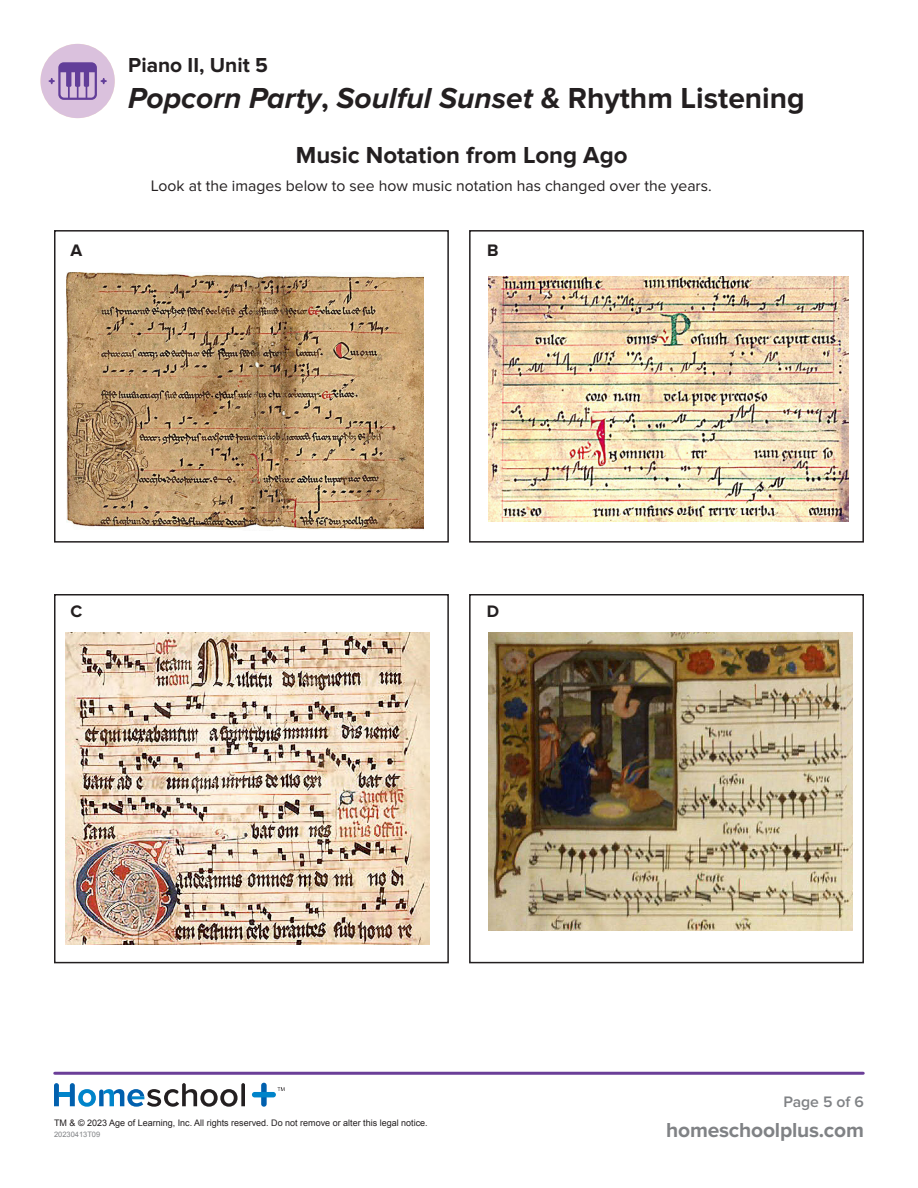
<style>
.page{position:relative;width:918px;height:1188px;background:#fff}
.page>*{position:absolute;margin:0;border:0;box-sizing:border-box;transform-origin:0 0}
.t1{font:italic 700 30px "Aof L Sans";color:#231f20}
.t2{font:700 24px "Aof L Sans";color:#231f20}
.t3{font:700 21px "Aof L Sans";letter-spacing:-.01em;color:#808285}
.t4{font:700 21px "Aof L Sans";color:#231f20}
.t5{font:700 17.25px "Aof L Sans";color:#231f20}
.t6{font:15.75px "Aof L Sans";color:#231f20}
.t7{font:600 15.75px "Aof L Sans";color:#808285}
.t8{font:9px "Arial";color:#231f20}
.t9{font:7.5px "Arial";color:#808285}
.s1{font-style:normal}
</style>
<div class="page">
<img style="left:67px;top:272px;width:356px;height:258px">
<img style="left:488px;top:276px;width:360px;height:245px">
<img style="left:66px;top:633px;width:363px;height:311px">
<img style="left:488px;top:633px;width:365px;height:298px">
<div style="left:54px;top:230px;width:395px;height:313px;border:2px solid #231f20"></div>
<div style="left:469px;top:230px;width:395px;height:313px;border:2px solid #231f20"></div>
<div style="left:54px;top:594px;width:395px;height:369px;border:2px solid #231f20"></div>
<div style="left:469px;top:594px;width:395px;height:369px;border:2px solid #231f20"></div>
<div style="left:261px;top:1083px;width:6px;height:24px;background:#0160ae;border-radius:3px"></div>
<div style="left:252px;top:1092px;width:24px;height:5px;background:#0084ca;border-radius:3px"></div>
<svg style="left:54px;top:1083px;width:5px;height:23px"></svg>
<div style="left:59px;top:1092px;width:11px;height:5px;background:#0084ca"></div>
<svg style="left:70px;top:1083px;width:175px;height:24px"></svg>
<svg style="left:278px;top:1087px;width:6px;height:4px"></svg>
<hr style="left:55px;top:1072px;width:808px;height:3px;background:#6b3e98">
<div style="left:40px;top:44px;width:75px;height:74px;background:#dac1dd;border-radius:50%"></div>
<svg style="left:48px;top:62px;width:59px;height:38px"></svg>
<h3 class="t4" style="left:128px;top:53px;width:141px">Piano II, Unit 5</h3>
<h1 class="t1" style="left:128px;top:81px;width:678px">Popcorn Party<span class="s1">,</span> Soulful Sunset <span class="s1">&amp; Rhythm Listening</span></h1>
<h2 class="t2" style="left:296px;top:141px;width:333px">Music Notation from Long Ago</h2>
<h3 class="t6" style="left:151px;top:176px;width:562px">Look at the images below to see how music notation has changed over the years.</h3>
<h3 class="t5" style="left:71px;top:241px;width:13px">A</h3>
<h3 class="t5" style="left:487px;top:241px;width:13px">B</h3>
<h3 class="t5" style="left:71px;top:601px;width:13px">C</h3>
<h3 class="t5" style="left:487px;top:601px;width:14px">D</h3>
<p class="t8" style="left:54px;top:1117px;width:375px">TM &amp; © 2023 Age of Learning, Inc. All rights reserved. Do not remove or alter this legal notice.</p>
<p class="t9" style="left:54px;top:1129px;width:48px">20230413T09</p>
<h3 class="t7" style="left:783px;top:1092px;width:82px">Page 5 of 6</h3>
<h3 class="t3" style="left:666px;top:1118px;width:199px">homeschoolplus.com</h3>
</div>
